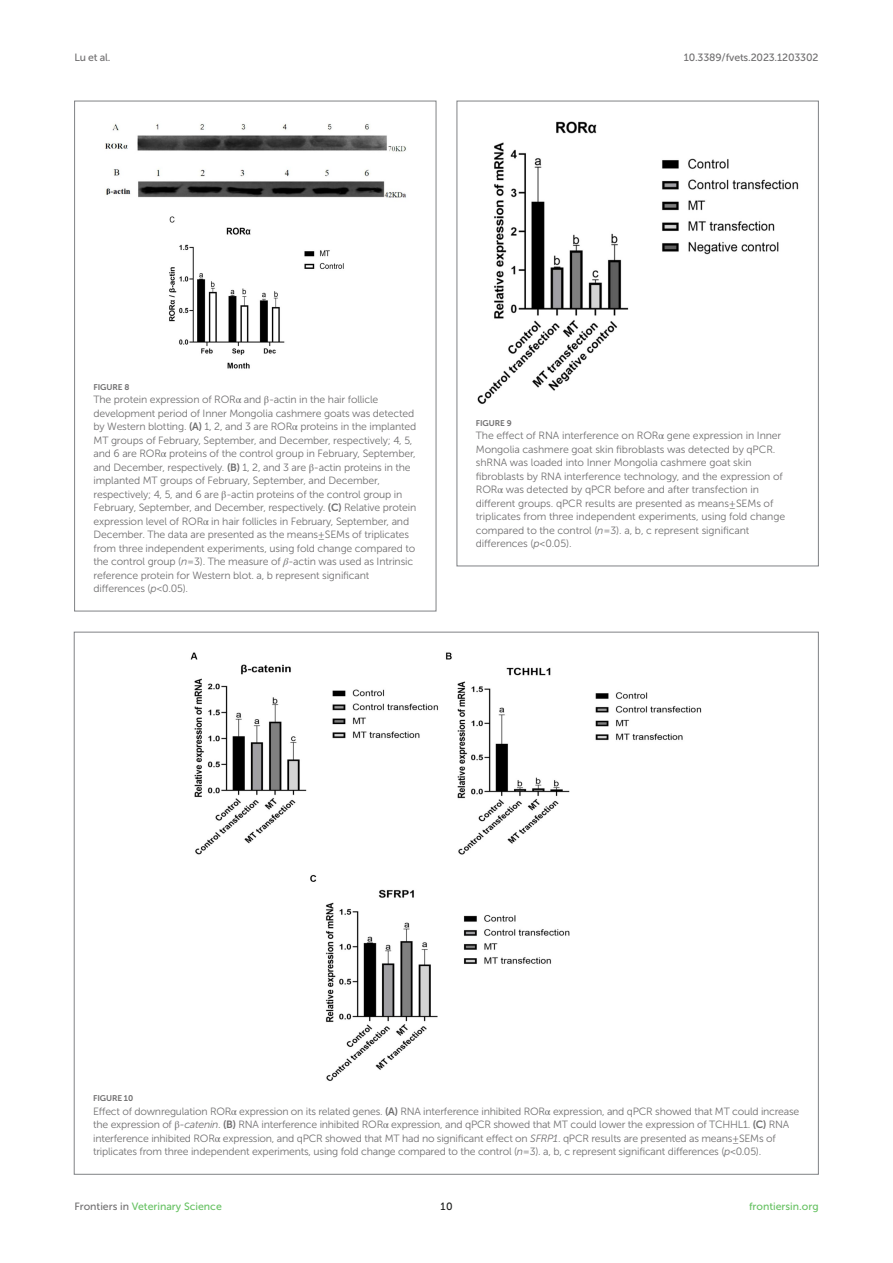
<style>
.page{position:relative;width:893px;height:1263px;background:#fff}
.page>*{position:absolute;margin:0;border:0;box-sizing:border-box;transform-origin:0 0}
.FIG_LEG{font:10.5px/13.5px "Museo Sans 300";letter-spacing:-.015em;color:#706f70}
.t1{font:10.5px "Museo Sans 500";color:#65c161}
.t2{font:10.5px "Museo Sans 500";letter-spacing:-.015em;color:#706f70}
.t3{font:10.5px "Museo Sans 500";color:#1b1c1b}
.FIG_HD{font:8.25px "Museo Sans 700";letter-spacing:-.01em;color:#706f70}
.s1{font-family:"STIX General"}
.s2{font-family:"Museo Sans 700"}
.s3{font-style:italic}
.s4{font-family:"STIX General";font-style:italic}
.s5{color:#706f70}
</style>
<div class="page">
<img style="left:190px;top:652px;width:512px;height:429px">
<img style="left:105px;top:123px;width:301px;height:246px">
<img style="left:477px;top:121px;width:322px;height:283px">
<p class="t2" style="left:74px;top:51px;width:38px">Lu et al.</p>
<p class="t2" style="left:684px;top:51px;width:136px">10.3389/fvets.2023.1203302</p>
<p class="FIG_HD" style="left:94px;top:382px;width:37px">FIGURE 8</p>
<p class="FIG_LEG" style="left:94px;top:393px;width:324px">The protein expression of ROR<span class="s1">α</span> and <span class="s1">β</span>-actin in the hair follicle development period of Inner Mongolia cashmere goats was detected by Western blotting. <span class="s2">(A)</span> 1, 2, and 3 are ROR<span class="s1">α</span> proteins in the implanted MT groups of February, September, and December, respectively; 4, 5, and 6 are ROR<span class="s1">α</span> proteins of the control group in February, September, and December, respectively. <span class="s2">(B)</span> 1, 2, and 3 are <span class="s1">β</span>-actin proteins in the implanted MT groups of February, September, and December, respectively; 4, 5, and 6 are <span class="s1">β</span>-actin proteins of the control group in February, September, and December, respectively. <span class="s2">(C)</span> Relative protein expression level of ROR<span class="s1">α</span> in hair follicles in February, September, and December. The data are presented as the means ± SEMs of triplicates from three independent experiments, using fold change compared to the control group (<span class="s3">n</span> = 3). The measure of <span class="s4">β</span>-actin was used as Intrinsic reference protein for Western blot. a, b represent significant differences (<span class="s3">p</span> &lt; 0.05).</p>
<p class="FIG_HD" style="left:476px;top:418px;width:37px">FIGURE 9</p>
<p class="FIG_LEG" style="left:476px;top:429px;width:311px">The effect of RNA interference on ROR<span class="s1">α</span> gene expression in Inner Mongolia cashmere goat skin fibroblasts was detected by qPCR. shRNA was loaded into Inner Mongolia cashmere goat skin fibroblasts by RNA interference technology, and the expression of ROR<span class="s1">α</span> was detected by qPCR before and after transfection in different groups. qPCR results are presented as means ± SEMs of triplicates from three independent experiments, using fold change compared to the control (<span class="s3">n</span> = 3). a, b, c represent significant differences (<span class="s3">p</span> &lt; 0.05).</p>
<p class="FIG_HD" style="left:93px;top:1094px;width:42px">FIGURE 10</p>
<p class="FIG_LEG" style="left:93px;top:1104px;width:708px">Effect of downregulation ROR<span class="s1">α</span> expression on its related genes. <span class="s2">(A)</span> RNA interference inhibited ROR<span class="s1">α</span> expression, and qPCR showed that MT could increase the expression of <span class="s1">β</span>-<span class="s3">catenin</span>. <span class="s2">(B)</span> RNA interference inhibited ROR<span class="s1">α</span> expression, and qPCR showed that MT could lower the expression of TCHHL1. <span class="s2">(C)</span> RNA interference inhibited ROR<span class="s1">α</span> expression, and qPCR showed that MT had no significant effect on <span class="s3">SFRP1</span>. qPCR results are presented as means ± SEMs of triplicates from three independent experiments, using fold change compared to the control (<span class="s3">n</span> = 3). a, b, c represent significant differences (<span class="s3">p</span> &lt; 0.05).</p>
<p class="t1" style="left:74px;top:1200px;width:149px"><span class="s5">Frontiers in</span> Veterinary Science</p>
<p class="t3" style="left:440px;top:1200px;width:14px">10</p>
<p class="t1" style="left:749px;top:1200px;width:71px">frontiersin.org</p>
</div>
